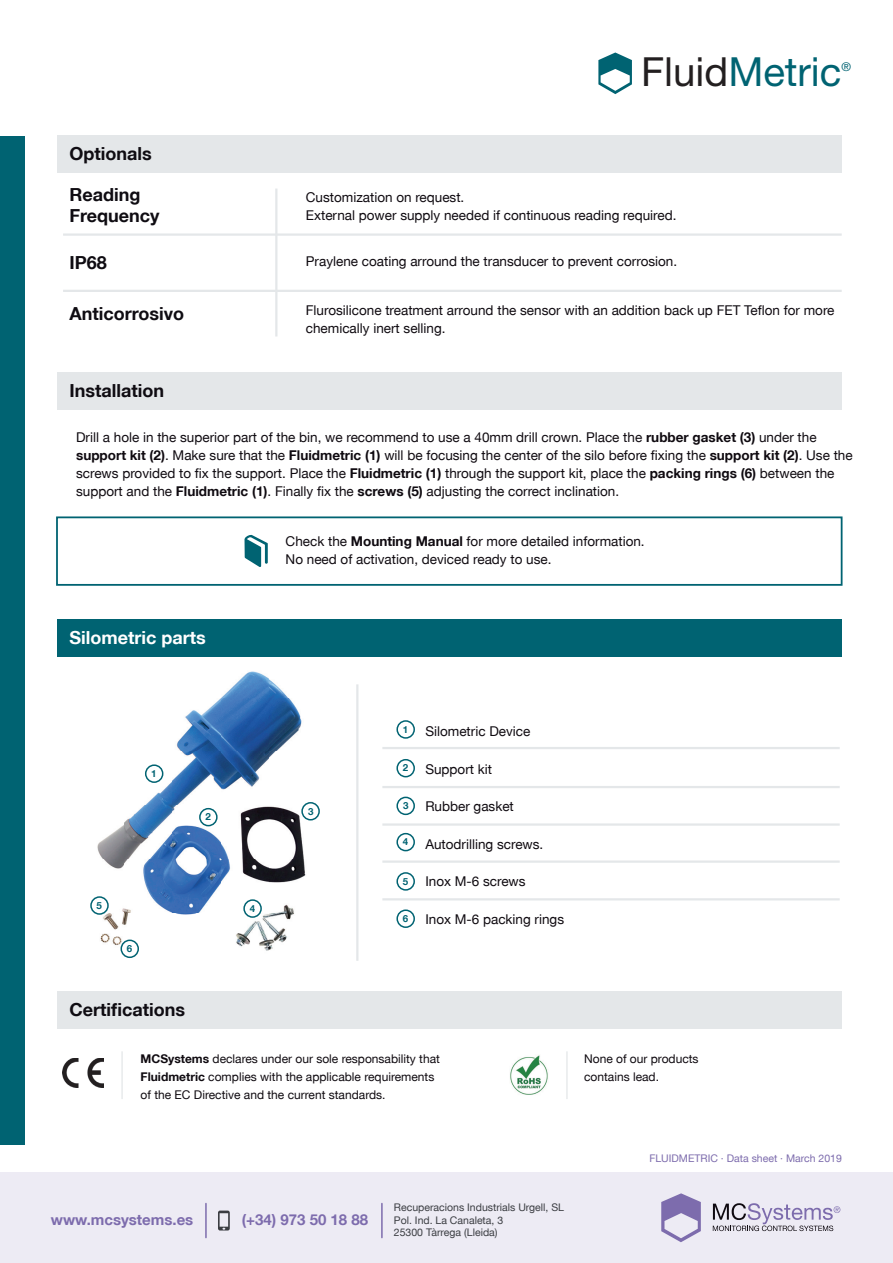
<style>
.page{position:relative;width:893px;height:1263px;background:#fff}
.page>*{position:absolute;margin:0;border:0;box-sizing:border-box;transform-origin:0 0}
.t1{font:40.2px "Helvetica Neue";color:#006372}
.t2{font:700 18px/21px "Helvetica Neue LT Std";color:#0f0c12}
.t3{font:700 18px "Helvetica Neue LT Std";color:#fff}
.t4{font:700 15px "Helvetica Neue LT Std";color:#7d6cad}
.t5{font:13.5px/18px "Helvetica Neue LT Std";color:#0f0a10}
.t6{font:12px/18px "Helvetica Neue LT Std";color:#0f0a10}
.t7{font:12px "Helvetica Neue";color:#006372}
.t8{font:10.5px/12.6px "Helvetica Neue LT Std";color:#3b3d42}
.t9{font:10.5px "Helvetica Neue LT Std";color:#7d6cad}
.t10{font:700 9.75px "Helvetica Neue LT Std";color:#006372}
.s1{color:#231f20}
.s2{font-weight:700}
</style>
<div class="page">
<img style="left:93px;top:671px;width:225px;height:287px">
<div style="left:0;top:137px;width:25px;height:1008px;background:#006372"></div>
<div style="left:0;top:1172px;width:893px;height:91px;background:#edebf4"></div>
<svg style="left:661px;top:1193px;width:40px;height:49px"></svg>
<svg style="left:713px;top:1203px;width:127px;height:28px"></svg>
<svg style="left:218px;top:1210px;width:12px;height:20px"></svg>
<hr style="left:381px;top:1203px;width:2px;height:34px;background:#7d6cad">
<hr style="left:205px;top:1203px;width:2px;height:34px;background:#7d6cad">
<div style="left:57px;top:135px;width:785px;height:38px;background:#e4e7e9"></div>
<hr style="left:63px;top:233px;width:779px;height:3px;background:#e4e7e9">
<hr style="left:63px;top:290px;width:779px;height:2px;background:#e4e7e9">
<hr style="left:275px;top:189px;width:2px;height:147px;background:#e4e7e9">
<div style="left:57px;top:373px;width:785px;height:37px;background:#e4e7e9"></div>
<div style="left:56px;top:516px;width:786px;height:70px;border:2px solid #006372"></div>
<svg style="left:244px;top:534px;width:24px;height:33px"></svg>
<hr style="left:356px;top:684px;width:2px;height:277px;background:#e4e7e9">
<div style="left:57px;top:620px;width:785px;height:37px;background:#006372"></div>
<hr style="left:382px;top:747px;width:458px;height:2px;background:#e4e7e9">
<hr style="left:382px;top:786px;width:458px;height:2px;background:#e4e7e9">
<hr style="left:382px;top:823px;width:458px;height:3px;background:#e4e7e9">
<hr style="left:382px;top:860px;width:458px;height:3px;background:#e4e7e9">
<hr style="left:382px;top:898px;width:458px;height:2px;background:#e4e7e9">
<div style="left:396px;top:720px;width:19px;height:19px;border:2px solid #006372;border-radius:50%"></div>
<div style="left:396px;top:759px;width:19px;height:18px;border:2px solid #006372;border-radius:50%"></div>
<div style="left:396px;top:797px;width:19px;height:18px;border:2px solid #006372;border-radius:50%"></div>
<div style="left:396px;top:833px;width:19px;height:18px;border:2px solid #006372;border-radius:50%"></div>
<div style="left:396px;top:872px;width:19px;height:19px;border:2px solid #006372;border-radius:50%"></div>
<div style="left:396px;top:909px;width:19px;height:19px;border:2px solid #006372;border-radius:50%"></div>
<div style="left:145px;top:764px;width:18px;height:19px;border:2px solid #006372;border-radius:50%"></div>
<div style="left:199px;top:808px;width:19px;height:18px;border:2px solid #006372;border-radius:50%"></div>
<div style="left:301px;top:802px;width:19px;height:18px;border:2px solid #006372;border-radius:50%"></div>
<div style="left:243px;top:899px;width:19px;height:19px;border:2px solid #006372;border-radius:50%"></div>
<div style="left:90px;top:896px;width:19px;height:19px;border:2px solid #006372;border-radius:50%"></div>
<div style="left:121px;top:939px;width:18px;height:19px;border:2px solid #006372;border-radius:50%"></div>
<div style="left:57px;top:991px;width:785px;height:38px;background:#e4e7e9"></div>
<svg style="left:598px;top:52px;width:34px;height:42px"></svg>
<hr style="left:121px;top:1051px;width:2px;height:48px;background:#e4e7e9">
<img style="left:62px;top:1058px;width:42px;height:29px">
<hr style="left:566px;top:1051px;width:2px;height:48px;background:#e4e7e9">
<img style="left:510px;top:1055px;width:38px;height:40px">
<h2 class="t2" style="left:70px;top:146px;width:84px">Optionals</h2>
<h2 class="t2" style="left:70px;top:187px;width:92px">Reading<br>Frequency</h2>
<h2 class="t2" style="left:70px;top:254px;width:39px">IP68</h2>
<h2 class="t2" style="left:70px;top:306px;width:116px">Anticorrosivo</h2>
<h1 class="t1" style="left:641px;top:48px;width:202px"><span class="s1">Fluid</span>Metric</h1>
<p class="t7" style="left:841px;top:60px;width:11px">®</p>
<p class="t5" style="left:306px;top:190px;width:372px">Customization on request.<br>External power supply needed if continuous reading required.</p>
<p class="t5" style="left:306px;top:254px;width:373px">Praylene coating arround the transducer to prevent corrosion.</p>
<p class="t5" style="left:306px;top:303px;width:530px">Flurosilicone treatment arround the sensor with an addition back up FET Teflon for more chemically inert selling.</p>
<h2 class="t2" style="left:70px;top:383px;width:96px">Installation</h2>
<p class="t5" style="left:76px;top:430px;width:778px">Drill a hole in the superior part of the bin, we recommend to use a 40mm drill crown. Place the <span class="s2">rubber gasket (3)</span> under the <span class="s2">support kit (2)</span>. Make sure that the <span class="s2">Fluidmetric (1)</span> will be focusing the center of the silo before fixing the <span class="s2">support kit (2)</span>. Use the screws provided to fix the support. Place the <span class="s2">Fluidmetric (1)</span> through the support kit, place the <span class="s2">packing rings (6)</span> between the support and the <span class="s2">Fluidmetric (1)</span>. Finally fix the <span class="s2">screws (5)</span> adjusting the correct inclination.</p>
<p class="t5" style="left:286px;top:534px;width:361px">Check the <span class="s2">Mounting Manual</span> for more detailed information.<br>No need of activation, deviced ready to use.</p>
<h2 class="t3" style="left:70px;top:631px;width:138px">Silometric parts</h2>
<p class="t10" style="left:151px;top:770px;width:7px">1</p>
<p class="t10" style="left:205px;top:813px;width:7px">2</p>
<p class="t10" style="left:97px;top:902px;width:7px">5</p>
<p class="t10" style="left:250px;top:905px;width:7px">4</p>
<p class="t10" style="left:127px;top:945px;width:7px">6</p>
<h2 class="t2" style="left:70px;top:1001px;width:117px">Certifications</h2>
<p class="t10" style="left:308px;top:808px;width:7px">3</p>
<p class="t10" style="left:403px;top:726px;width:7px">1</p>
<p class="t10" style="left:403px;top:764px;width:7px">2</p>
<p class="t10" style="left:403px;top:802px;width:7px">3</p>
<p class="t10" style="left:403px;top:838px;width:7px">4</p>
<p class="t10" style="left:403px;top:878px;width:7px">5</p>
<p class="t10" style="left:403px;top:915px;width:7px">6</p>
<p class="t5" style="left:425px;top:724px;width:107px">Silometric Device</p>
<p class="t5" style="left:425px;top:762px;width:68px">Support kit</p>
<p class="t5" style="left:425px;top:799px;width:90px">Rubber gasket</p>
<p class="t5" style="left:425px;top:837px;width:119px">Autodrilling screws.</p>
<p class="t5" style="left:425px;top:874px;width:102px">Inox M-6 screws</p>
<p class="t5" style="left:425px;top:912px;width:140px">Inox M-6 packing rings</p>
<p class="t6" style="left:141px;top:1051px;width:301px"><span class="s2">MCSystems</span> declares under our sole responsability that<br><span class="s2">Fluidmetric</span> complies with the applicable requirements of the EC Directive and the current standards.</p>
<p class="t6" style="left:584px;top:1051px;width:116px">None of our products contains lead.</p>
<p class="t4" style="left:51px;top:1214px;width:144px">www.mcsystems.es</p>
<p class="t4" style="left:242px;top:1214px;width:128px">(+34) 973 50 18 88</p>
<p class="t8" style="left:394px;top:1202px;width:172px">Recuperacions Industrials Urgell, SL<br>Pol. Ind. La Canaleta, 3<br>25300 Tàrrega (Lleida)</p>
<p class="t9" style="left:649px;top:1154px;width:194px">FLUIDMETRIC · Data sheet · March 2019</p>
</div>
